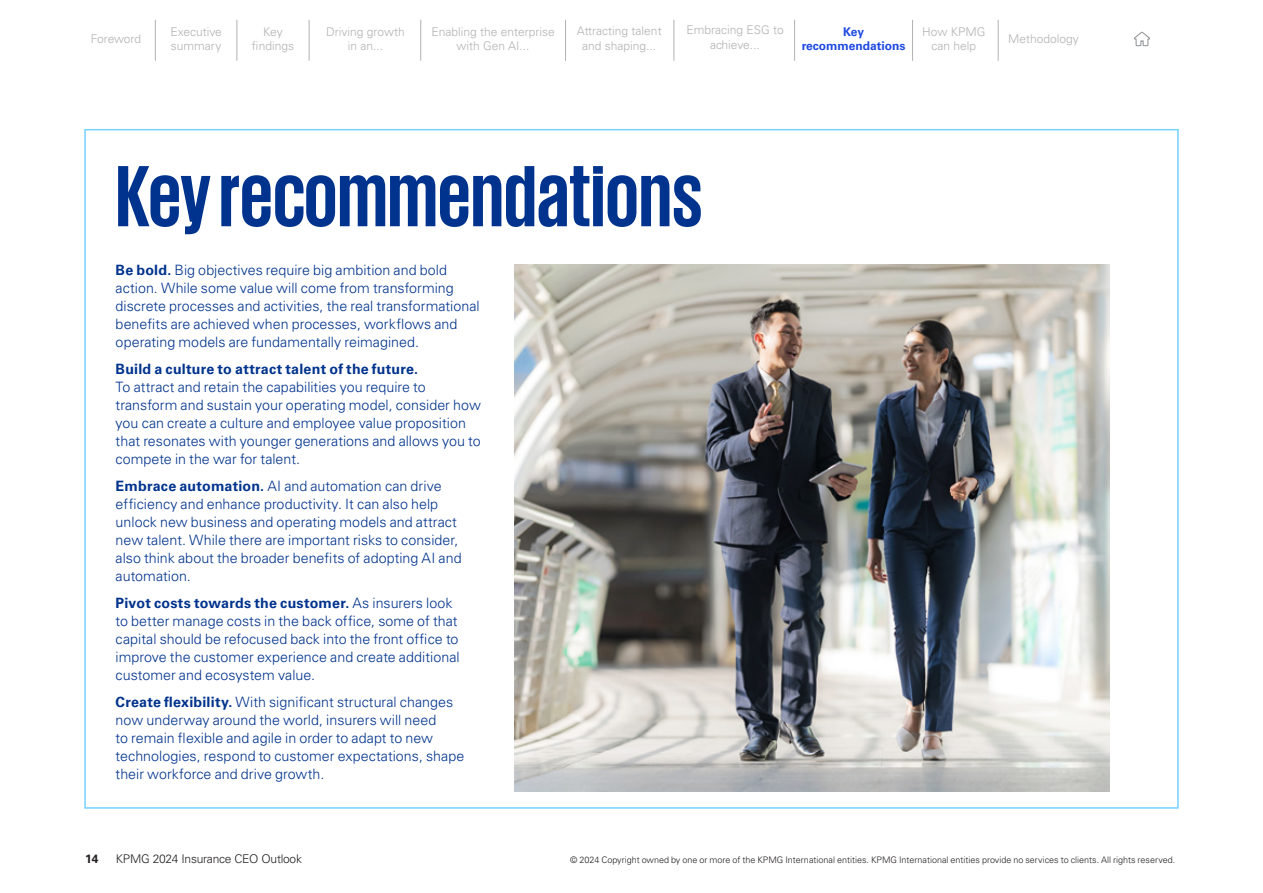
<style>
.page{position:relative;width:1263px;height:893px;background:#fff}
.page>*{position:absolute;margin:0;border:0;box-sizing:border-box;transform-origin:0 0}
.t1{font:700 88.8px "KPMG";color:#00338d}
.t2{font:300 14.25px/18px "Univers LT Std";color:#00338d}
.t3{font:700 14.25px "Univers LT Std";letter-spacing:.015em;color:#00338d}
.t4{font:300 12px/14.4px "Univers LT Std";color:#b2b2b2;text-align:center}
.t5{font:300 12px "Univers LT Std";letter-spacing:-.02em;color:#231f20}
.t6{font:700 12px/14.4px "Univers LT Std";color:#1e49e2;text-align:center}
.t7{font:700 12px "Univers LT Std";color:#231f20}
.t8{font:300 9px "Univers LT Std";color:#231f20}
.s1{font-weight:700}
</style>
<div class="page">
<img style="left:514px;top:264px;width:596px;height:527px">
<svg style="left:1134px;top:31px;width:16px;height:16px"></svg>
<hr style="left:155px;top:20px;width:1px;height:41px;background:#b2b2b2">
<hr style="left:237px;top:20px;width:1px;height:41px;background:#b2b2b2">
<hr style="left:309px;top:20px;width:1px;height:41px;background:#b2b2b2">
<hr style="left:420px;top:20px;width:1px;height:41px;background:#b2b2b2">
<hr style="left:565px;top:20px;width:1px;height:41px;background:#b2b2b2">
<hr style="left:674px;top:20px;width:1px;height:41px;background:#b2b2b2">
<hr style="left:794px;top:20px;width:1px;height:41px;background:#b2b2b2">
<hr style="left:912px;top:20px;width:1px;height:41px;background:#b2b2b2">
<hr style="left:998px;top:20px;width:1px;height:41px;background:#b2b2b2">
<p class="t4" style="left:170px;top:25px;width:53px;text-align:left">Executive summary</p>
<p class="t4" style="left:326px;top:25px;width:80px">Driving growth in an...</p>
<p class="t4" style="left:577px;top:24px;width:86px">Attracting talent and shaping...</p>
<p class="t4" style="left:686px;top:23px;width:99px">Embracing ESG to achieve...</p>
<p class="t4" style="left:922px;top:24px;width:65px">How KPMG can help</p>
<p class="t4" style="left:1008px;top:31px;width:72px">Methodology</p>
<p class="t6" style="left:802px;top:24px;width:105px">Key recommendations</p>
<p class="t4" style="left:91px;top:32px;width:52px">Foreword</p>
<p class="t4" style="left:252px;top:25px;width:44px">Key findings</p>
<p class="t4" style="left:431px;top:25px;width:125px">Enabling the enterprise with Gen AI...</p>
<h1 class="t1" style="left:116px;top:152px;width:589px">Key recommendations</h1>
<p class="t2" style="left:116px;top:260px;width:366px"><span class="s1">Be bold.</span> Big objectives require big ambition and bold action. While some value will come from transforming discrete processes and activities, the real transformational benefits are achieved when processes, workflows and operating models are fundamentally reimagined.</p>
<p class="t3" style="left:116px;top:360px;width:304px">Build a culture to attract talent of the future.</p>
<p class="t2" style="left:116px;top:377px;width:367px">To attract and retain the capabilities you require to transform and sustain your operating model, consider how you can create a culture and employee value proposition that resonates with younger generations and allows you to compete in the war for talent.</p>
<p class="t2" style="left:116px;top:476px;width:347px"><span class="s1">Embrace automation.</span> AI and automation can drive efficiency and enhance productivity. It can also help unlock new business and operating models and attract new talent. While there are important risks to consider, also think about the broader benefits of adopting AI and automation.</p>
<p class="t2" style="left:116px;top:593px;width:345px"><span class="s1">Pivot costs towards the customer.</span> As insurers look to better manage costs in the back office, some of that capital should be refocused back into the front office to improve the customer experience and create additional customer and ecosystem value.</p>
<p class="t2" style="left:116px;top:692px;width:350px"><span class="s1">Create flexibility.</span> With significant structural changes now underway around the world, insurers will need<br>to remain flexible and agile in order to adapt to new technologies, respond to customer expectations, shape their workforce and drive growth.</p>
<p class="t7" style="left:85px;top:852px;width:15px">14</p>
<p class="t5" style="left:116px;top:852px;width:188px">KPMG 2024 Insurance CEO Outlook</p>
<p class="t8" style="left:570px;top:854px;width:606px">© 2024 Copyright owned by one or more of the KPMG International entities. KPMG International entities provide no services to clients. All rights reserved.</p>
</div>
